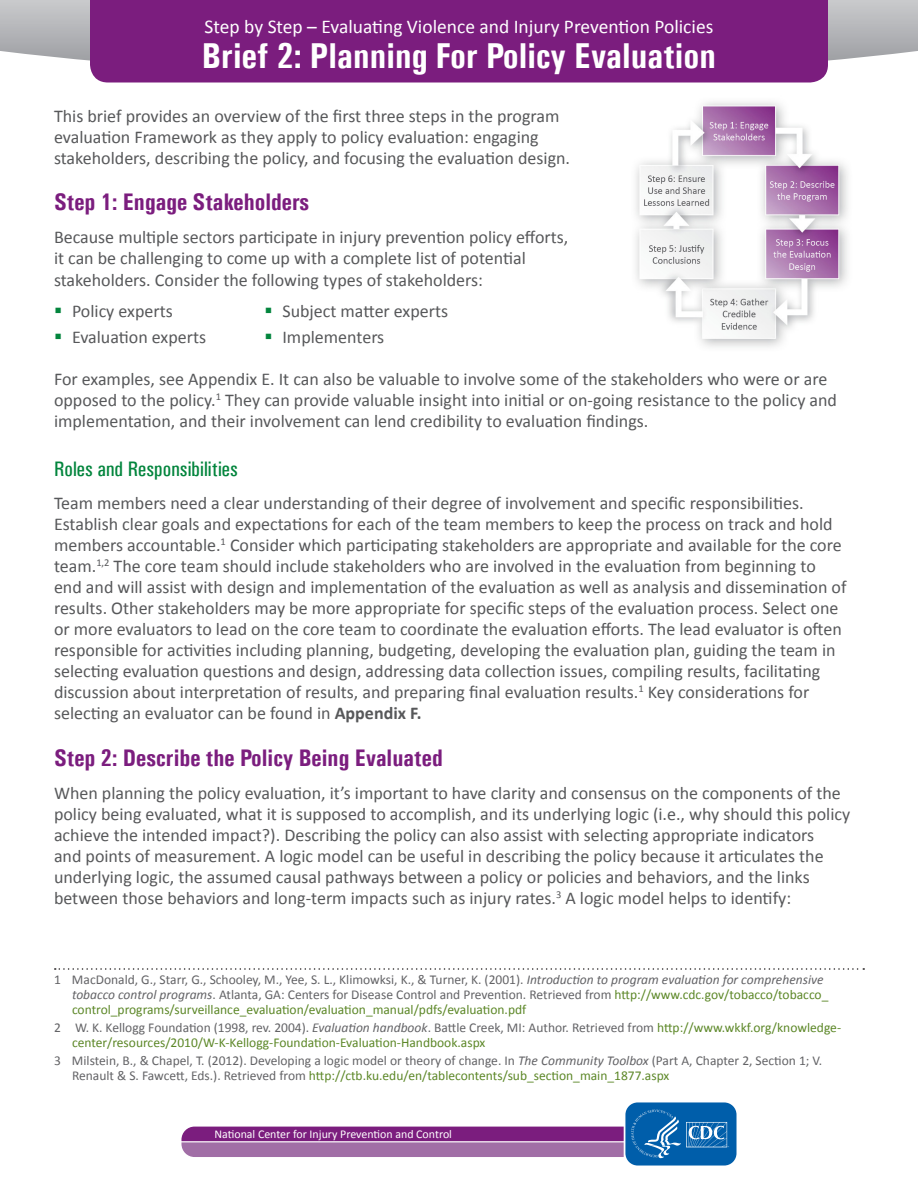
<style>
.page{position:relative;width:918px;height:1188px;background:#fff}
.page>*{position:absolute;margin:0;border:0;box-sizing:border-box;transform-origin:0 0}
.Chapter_Heading{font:700 36px "Univers Condensed";color:#fff}
.Heading_2{font:700 24px "Univers Condensed";color:#7b1d7e}
.Heading_2-2{font:21px "Univers Condensed";color:#03853d}
.Chapter_Heading-2{font:19.5px "Calibri";color:#fff}
.Bullet{font:18px/21px "Calibri";color:#57585a}
.Footnote{font:13.5px/15px "Calibri";color:#636366}
.Footnote-2{font:13.5px/15px "Calibri";color:#5c8727}
.Heading_2-3{font:11.85px "Calibri";color:#fff}
.s1{font-weight:700}
.s2{font-style:italic}
.s3{color:#5c8727}
.s4{color:#636366}
.s5{font-style:italic;color:#636366}
</style>
<div class="page">
<svg style="left:0;top:0;width:918px;height:61px;background:#bbbcbf"></svg>
<div style="left:625px;top:1102px;width:112px;height:64px;background:#005eaa;border-radius:12px"></div>
<svg style="left:631px;top:1110px;width:98px;height:49px"></svg>
<svg style="left:181px;top:1127px;width:443px;height:30px;background:#934e97"></svg>
<svg style="left:55px;top:968px;width:809px;height:2px"></svg>
<img style="left:636px;top:102px;width:212px;height:245px">
<div style="left:90px;top:0;width:738px;height:82px;background:#7b1d7e"></div>
<p class="Chapter_Heading-2" style="left:205px;top:14px;width:510px">Step by Step – Evaluating Violence and Injury Prevention Policies</p>
<p class="Chapter_Heading" style="left:202px;top:34px;width:516px">Brief 2: Planning For Policy Evaluation</p>
<p class="Bullet" style="left:54px;top:104px;width:518px">This brief provides an overview of the first three steps in the program evaluation Framework as they apply to policy evaluation: engaging stakeholders, describing the policy, and focusing the evaluation design.</p>
<p class="Heading_2" style="left:54px;top:187px;width:257px">Step 1: Engage Stakeholders</p>
<p class="Bullet" style="left:54px;top:226px;width:516px">Because multiple sectors participate in injury prevention policy efforts, it can be challenging to come up with a complete list of potential stakeholders. Consider the following types of stakeholders:</p>
<p class="Bullet" style="left:72px;top:299px;width:102px">Policy experts</p>
<p class="Bullet" style="left:72px;top:325px;width:136px">Evaluation experts</p>
<p class="Bullet" style="left:282px;top:299px;width:167px">Subject matter experts</p>
<p class="Bullet" style="left:282px;top:325px;width:103px">Implementers</p>
<p class="Bullet" style="left:54px;top:367px;width:785px">For examples, see Appendix E. It can also be valuable to involve some of the stakeholders who were or are opposed to the policy.<sup>1</sup> They can provide valuable insight into initial or on-going resistance to the policy and implementation, and their involvement can lend credibility to evaluation findings.</p>
<p class="Heading_2-2" style="left:54px;top:457px;width:185px">Roles and Responsibilities</p>
<p class="Bullet" style="left:54px;top:492px;width:794px">Team members need a clear understanding of their degree of involvement and specific responsibilities.<br>Establish clear goals and expectations for each of the team members to keep the process on track and hold members accountable.<sup>1</sup> Consider which participating stakeholders are appropriate and available for the core team.<sup>1,2</sup> The core team should include stakeholders who are involved in the evaluation from beginning to end and will assist with design and implementation of the evaluation as well as analysis and dissemination of results. Other stakeholders may be more appropriate for specific steps of the evaluation process. Select one or more evaluators to lead on the core team to coordinate the evaluation efforts. The lead evaluator is often responsible for activities including planning, budgeting, developing the evaluation plan, guiding the team in selecting evaluation questions and design, addressing data collection issues, compiling results, facilitating discussion about interpretation of results, and preparing final evaluation results.<sup>1</sup> Key considerations for selecting an evaluator can be found in <span class="s1">Appendix F.</span></p>
<p class="Heading_2" style="left:54px;top:743px;width:390px">Step 2: Describe the Policy Being Evaluated</p>
<p class="Bullet" style="left:54px;top:781px;width:798px">When planning the policy evaluation, it’s important to have clarity and consensus on the components of the policy being evaluated, what it is supposed to accomplish, and its underlying logic (i.e., why should this policy achieve the intended impact?). Describing the policy can also assist with selecting appropriate indicators<br>and points of measurement. A logic model can be useful in describing the policy because it articulates the underlying logic, the assumed causal pathways between a policy or policies and behaviors, and the links between those behaviors and long-term impacts such as injury rates.<sup>3</sup> A logic model helps to identify:</p>
<p class="Footnote" style="left:72px;top:971px;width:758px;text-indent:-18px">1 MacDonald, G., Starr, G., Schooley, M., Yee, S. L., Klimowksi, K., &amp; Turner, K. (2001). <span class="s2">Introduction to program evaluation for comprehensive tobacco control programs</span>. Atlanta, GA: Centers for Disease Control and Prevention. Retrieved from <span class="s3">http://www.cdc.gov/tobacco/tobacco_ control_programs/surveillance_evaluation/evaluation_manual/pdfs/evaluation.pdf</span></p>
<p class="Footnote-2" style="left:72px;top:1019px;width:771px;text-indent:-18px"><span class="s4">2 W. K. Kellogg Foundation (1998, rev. 2004).</span> <span class="s5">Evaluation handbook</span><span class="s4">. Battle Creek, MI: Author. Retrieved from</span> http://www.wkkf.org/knowledge&shy;center/resources/2010/W-K-Kellogg-Foundation-Evaluation-Handbook.aspx</p>
<p class="Footnote" style="left:72px;top:1052px;width:752px;text-indent:-18px">3 Milstein, B., &amp; Chapel, T. (2012). Developing a logic model or theory of change. In <span class="s2">The Community Toolbox</span> (Part A, Chapter 2, Section 1; V.<br>Renault &amp; S. Fawcett, Eds.). Retrieved from <span class="s3">http://ctb.ku.edu/en/tablecontents/sub_section_main_1877.aspx</span></p>
<p class="Heading_2-3" style="left:214px;top:1127px;width:239px">National Center for Injury Prevention and Control</p>
</div>
